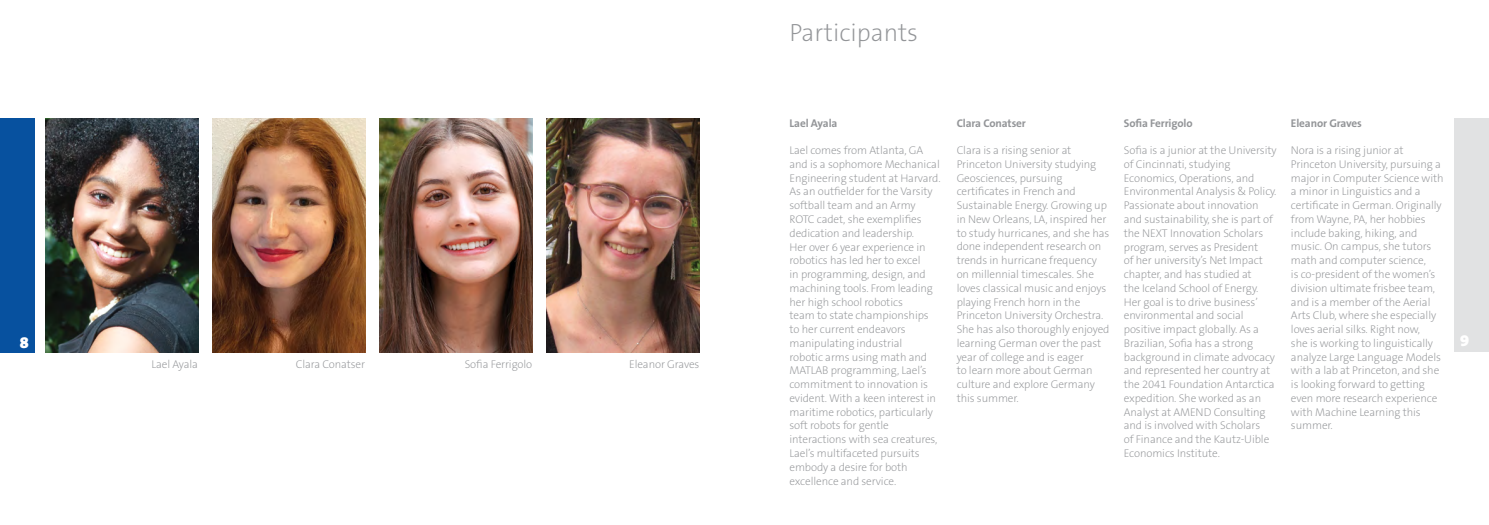
<style>
.page{position:relative;width:1489px;height:525px;background:#fff}
.page>*{position:absolute;margin:0;border:0;box-sizing:border-box;transform-origin:0 0}
.t1{font:200 25px "The Sans B W2";color:#939598}
.t2{font:900 16.25px "The Sans B W9";color:#fff}
.t3{font:200 11.25px/13.8px "The Sans B W2";letter-spacing:-.01em;color:#939598}
.t4{font:700 11.25px "The Sans B W7";letter-spacing:-.01em;color:#939598}
</style>
<div class="page">
<div style="left:1454px;top:118px;width:34px;height:234px;background:#e1e2e3"></div>
<div style="left:0;top:118px;width:34px;height:234px;background:#07519f"></div>
<img style="left:45px;top:118px;width:153px;height:234px">
<img style="left:212px;top:118px;width:153px;height:234px">
<img style="left:379px;top:118px;width:153px;height:234px">
<img style="left:546px;top:118px;width:153px;height:234px">
<h2 class="t2" style="left:20px;top:332px;width:10px">8</h2>
<p class="t3" style="left:151px;top:357px;width:48px">Lael Ayala</p>
<p class="t3" style="left:296px;top:357px;width:71px">Clara Conatser</p>
<p class="t3" style="left:464px;top:357px;width:69px">Sofia Ferrigolo</p>
<p class="t3" style="left:629px;top:357px;width:72px">Eleanor Graves</p>
<h1 class="t1" style="left:789px;top:17px;width:130px">Participants</h1>
<p class="t4" style="left:789px;top:116px;width:49px">Lael Ayala</p>
<p class="t3" style="left:789px;top:143px;width:153px">Lael comes from Atlanta, GA and is a sophomore Mechanical<br>Engineering student at Harvard.<br>As an outfielder for the Varsity softball team and an Army<br>ROTC cadet, she exemplifies dedication and leadership.<br>Her over 6 year experience in robotics has led her to excel<br>in programming, design, and machining tools. From leading her high school robotics<br>team to state championships to her current endeavors manipulating industrial<br>robotic arms using math and<br>MATLAB programming, Lael’s commitment to innovation is evident. With a keen interest in maritime robotics, particularly soft robots for gentle interactions with sea creatures,<br>Lael’s multifaceted pursuits embody a desire for both excellence and service.</p>
<p class="t4" style="left:956px;top:115px;width:71px">Clara Conatser</p>
<p class="t3" style="left:956px;top:143px;width:154px">Clara is a rising senior at<br>Princeton University studying<br>Geosciences, pursuing certificates in French and<br>Sustainable Energy. Growing up in New Orleans, LA, inspired her to study hurricanes, and she has done independent research on trends in hurricane frequency on millennial timescales. She loves classical music and enjoys playing French horn in the<br>Princeton University Orchestra.<br>She has also thoroughly enjoyed learning German over the past year of college and is eager<br>to learn more about German culture and explore Germany this summer.</p>
<p class="t4" style="left:1123px;top:116px;width:70px">Sofia Ferrigolo</p>
<p class="t3" style="left:1123px;top:143px;width:154px">Sofia is a junior at the University of Cincinnati, studying<br>Economics, Operations, and<br>Environmental Analysis &amp; Policy.<br>Passionate about innovation and sustainability, she is part of the NEXT Innovation Scholars program, serves as President<br>of her university’s Net Impact chapter, and has studied at<br>the Iceland School of Energy.<br>Her goal is to drive business’ environmental and social positive impact globally. As a<br>Brazilian, Sofia has a strong background in climate advocacy and represented her country at the 2041 Foundation Antarctica expedition. She worked as an<br>Analyst at AMEND Consulting and is involved with Scholars<br>of Finance and the Kautz-Uible<br>Economics Institute.</p>
<p class="t4" style="left:1290px;top:115px;width:72px">Eleanor Graves</p>
<p class="t3" style="left:1290px;top:143px;width:154px">Nora is a rising junior at<br>Princeton University, pursuing a major in Computer Science with a minor in Linguistics and a certificate in German. Originally from Wayne, PA, her hobbies include baking, hiking, and music. On campus, she tutors math and computer science,<br>is co-president of the women’s division ultimate frisbee team, and is a member of the Aerial<br>Arts Club, where she especially loves aerial silks. Right now,<br>she is working to linguistically analyze Large Language Models with a lab at Princeton, and she is looking forward to getting even more research experience with Machine Learning this summer.</p>
<h2 class="t2" style="left:1459px;top:330px;width:10px">9</h2>
</div>
